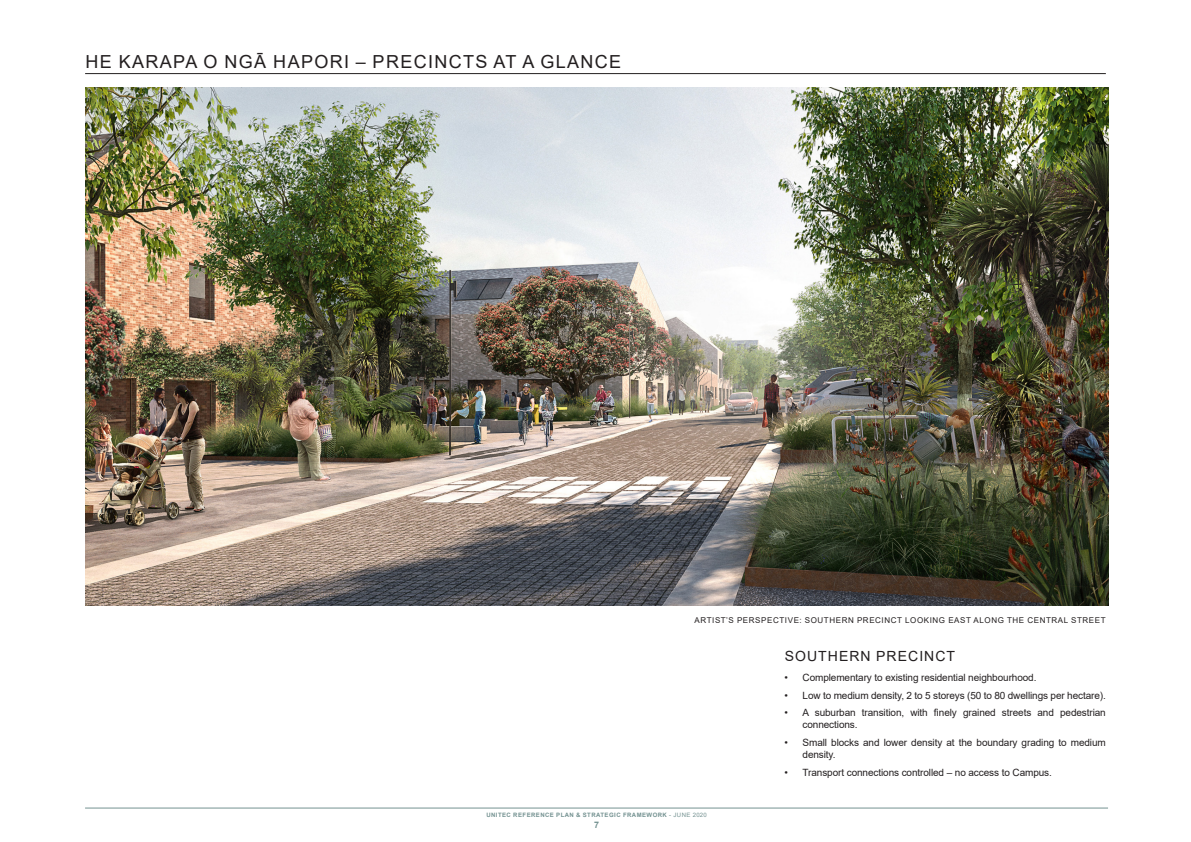
<style>
.page{position:relative;width:1191px;height:842px;background:#fff}
.page>*{position:absolute;margin:0;border:0;box-sizing:border-box;transform-origin:0 0}
.HEADING_01_UNNUMBERE{font:18px "Arial";letter-spacing:.075em;color:#231f20}
.HEADING_02{font:14px "Arial";letter-spacing:.075em;color:#231f20}
.t1{font:10px/12px "Arial";letter-spacing:-.01em;color:#231f20}
.t2{font:700 9px "Arial";color:#749291}
.t3{font:8px "Arial";letter-spacing:.075em;color:#231f20}
.t4{font:700 6px "Arial";letter-spacing:.075em;color:#749291}
.s1{font-weight:400}
</style>
<div class="page">
<hr style="left:85px;top:808px;width:1023px;height:1px;background:#749291">
<img style="left:85px;top:88px;width:1023px;height:518px">
<hr style="left:85px;top:73px;width:1020px;height:1px;background:#231f20">
<p class="HEADING_01_UNNUMBERE" style="left:85px;top:49px;width:537px">HE KARAPA O NGĀ HAPORI – PRECINCTS AT A GLANCE</p>
<p class="t3" style="left:694px;top:614px;width:413px">ARTIST’S PERSPECTIVE: SOUTHERN PRECINCT LOOKING EAST ALONG THE CENTRAL STREET</p>
<p class="HEADING_02" style="left:784px;top:646px;width:172px">SOUTHERN PRECINCT</p>
<p class="t1" style="left:784px;top:671px;width:253px">• Complementary to existing residential neighbourhood.</p>
<p class="t1" style="left:784px;top:689px;width:323px">• Low to medium density, 2 to 5 storeys (50 to 80 dwellings per hectare).</p>
<p class="t1" style="left:802px;top:707px;width:305px;text-indent:-18px">• A suburban transition, with finely grained streets and pedestrian connections.</p>
<p class="t1" style="left:802px;top:736px;width:305px;text-indent:-18px">• Small blocks and lower density at the boundary grading to medium density.</p>
<p class="t1" style="left:784px;top:766px;width:269px">• Transport connections controlled – no access to Campus.</p>
<p class="t4" style="left:486px;top:810px;width:222px">UNITEC REFERENCE PLAN &amp; STRATEGIC FRAMEWORK <span class="s1">- JUNE 2020</span></p>
<p class="t2" style="left:594px;top:818px;width:7px">7</p>
</div>
